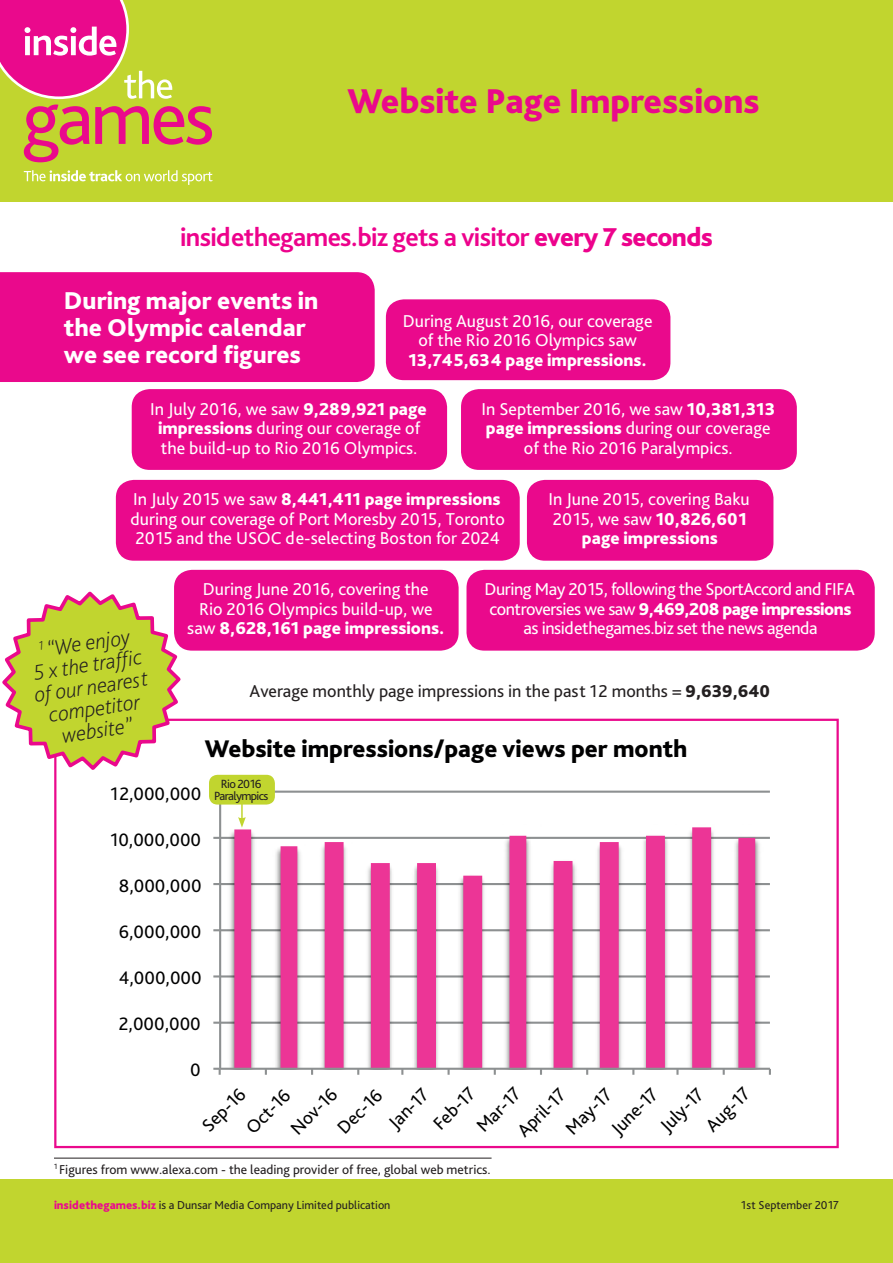
<style>
.page{position:relative;width:893px;height:1263px;background:#fff}
.page>*{position:absolute;margin:0;border:0;box-sizing:border-box;transform-origin:0 0}
.t1{font:800 36px "Bliss Pro";color:#ea098c}
.t2{font:700 27px "Bliss Pro";letter-spacing:-.025em;color:#ed028c}
.t3{font:800 25.5px/27px "Bliss Pro";color:#fff}
.t4{font:800 25.2px "Bliss Pro";color:#000001}
.t5{font:italic 200 22.05px/22px "Bliss Pro";color:#231f20;text-align:center}
.t6{font:18.9px "Bliss Pro";color:#000001}
.t7{font:18px/19.5px "Bliss Pro";color:#fff;text-align:center}
.t8{font:18px/19.5px "Bliss Pro";letter-spacing:-.025em;color:#fff;text-align:center}
.t9{font:18px "Bliss Pro";color:#231f20}
.t10{font:800 18px "Bliss Pro";color:#fff}
.t11{font:13.5px "Bliss Pro";color:#231f20}
.t12{font:12.45px/11.2px "Bliss Pro";letter-spacing:-.05em;color:#231f20;text-align:center}
.t13{font:12px "Bliss Pro";color:#231f20}
.s1{font-weight:800}
.s2{font-weight:800;color:#ea098c}
</style>
<div class="page">
<div style="left:0;top:1179px;width:893px;height:84px;background:#c1d52f"></div>
<div style="left:0;top:0;width:893px;height:201px;background:#c1d52f"></div>
<svg style="left:24px;top:170px;width:189px;height:15px"></svg>
<svg style="left:24px;top:105px;width:188px;height:57px"></svg>
<svg style="left:0;top:0;width:172px;height:99px"></svg>
<hr style="left:220px;top:1022px;width:550px;height:2px;background:#8d9091">
<hr style="left:220px;top:975px;width:550px;height:2px;background:#8d9091">
<hr style="left:220px;top:929px;width:550px;height:2px;background:#8d9091">
<hr style="left:220px;top:883px;width:550px;height:2px;background:#8d9091">
<hr style="left:220px;top:837px;width:550px;height:2px;background:#8d9091">
<hr style="left:220px;top:791px;width:550px;height:2px;background:#8d9091">
<img style="left:226px;top:831px;width:538px;height:237px">
<svg style="left:234px;top:827px;width:521px;height:241px"></svg>
<hr style="left:219px;top:792px;width:2px;height:277px;background:#8d9091">
<svg style="left:213px;top:1022px;width:6px;height:2px"></svg>
<svg style="left:213px;top:975px;width:6px;height:2px"></svg>
<svg style="left:213px;top:929px;width:6px;height:2px"></svg>
<svg style="left:213px;top:883px;width:6px;height:2px"></svg>
<svg style="left:213px;top:837px;width:6px;height:2px"></svg>
<hr style="left:220px;top:1068px;width:550px;height:2px;background:#8d9091">
<svg style="left:213px;top:1068px;width:8px;height:7px"></svg>
<svg style="left:676px;top:1070px;width:3px;height:5px"></svg>
<hr style="left:241px;top:789px;width:2px;height:30px;background:#c1d52f">
<svg style="left:238px;top:817px;width:8px;height:11px"></svg>
<div style="left:209px;top:775px;width:66px;height:29px;background:#c1d52f;border-radius:9px"></div>
<div style="left:527px;top:480px;width:246px;height:81px;background:#ea098c;border-radius:18px"></div>
<div style="left:386px;top:299px;width:284px;height:81px;background:#ea098c;border-radius:18px"></div>
<div style="left:174px;top:570px;width:285px;height:81px;background:#ea098c;border-radius:18px"></div>
<div style="left:132px;top:389px;width:315px;height:81px;background:#ea098c;border-radius:18px"></div>
<div style="left:466px;top:570px;width:409px;height:81px;background:#ea098c;border-radius:18px"></div>
<div style="left:461px;top:389px;width:336px;height:81px;background:#ea098c;border-radius:18px"></div>
<hr style="left:54px;top:1158px;width:438px;height:1px;background:#231f20">
<div style="left:116px;top:480px;width:404px;height:81px;background:#ea098c;border-radius:18px"></div>
<svg style="left:2px;top:588px;width:182px;height:185px"></svg>
<div style="left:0;top:272px;width:375px;height:110px;background:#ea098c"></div>
<h1 class="t1" style="left:347px;top:79px;width:414px">Website Page Impressions</h1>
<h2 class="t2" style="left:180px;top:220px;width:534px">insidethegames.biz gets a visitor <span class="s1">every 7 seconds</span></h2>
<h3 class="t3" style="left:64px;top:286px;width:256px">During major events in the Olympic calendar we see record figures</h3>
<p class="t7" style="left:403px;top:310px;width:251px">During August 2016, our coverage of the Rio 2016 Olympics saw</p>
<p class="t10" style="left:408px;top:348px;width:240px">13,745,634 page impressions.</p>
<p class="t7" style="left:150px;top:398px;width:278px">In July 2016, we saw <span class="s1">9,289,921 page impressions</span> during our coverage of the build-up to Rio 2016 Olympics.</p>
<p class="t7" style="left:481px;top:398px;width:295px">In September 2016, we saw <span class="s1">10,381,313 page impressions</span> during our coverage of the Rio 2016 Paralympics.</p>
<p class="t7" style="left:130px;top:489px;width:376px;text-align:left">In July 2015 we saw <span class="s1">8,441,411 page impressions </span>during our coverage of Port Moresby 2015, Toronto<br>2015 and the USOC de-selecting Boston for 2024</p>
<p class="t7" style="left:548px;top:489px;width:203px">In June 2015, covering Baku<br>2015, we saw <span class="s1">10,826,601 page impressions</span></p>
<p class="t7" style="left:187px;top:579px;width:259px">During June 2016, covering the<br>Rio 2016 Olympics build-up, we saw <span class="s1">8,628,161 page impressions.</span></p>
<p class="t8" style="left:484px;top:579px;width:372px">During May 2015, following the SportAccord and FIFA controversies we saw <span class="s1">9,469,208 page impressions </span>as insidethegames.biz set the news agenda</p>
<p class="t5" style="left:27px;top:639px;width:116px;rotate:-8deg"><sup>1</sup> “We enjoy<br>5 x the traffi c of our nearest competitor website”</p>
<p class="t9" style="left:250px;top:680px;width:522px">Average monthly page impressions in the past 12 months = <span class="s1">9,639,640</span></p>
<h3 class="t4" style="left:205px;top:733px;width:484px">Website impressions/page views per month</h3>
<p class="t12" style="left:214px;top:778px;width:56px">Rio 2016<br>Paralympics</p>
<p class="t6" style="left:110px;top:782px;width:92px">12,000,000</p>
<p class="t6" style="left:110px;top:828px;width:92px">10,000,000</p>
<p class="t6" style="left:119px;top:874px;width:84px">8,000,000</p>
<p class="t6" style="left:119px;top:920px;width:84px">6,000,000</p>
<p class="t6" style="left:119px;top:966px;width:84px">4,000,000</p>
<p class="t6" style="left:119px;top:1012px;width:83px">2,000,000</p>
<p class="t6" style="left:190px;top:1058px;width:12px">0</p>
<p class="t6" style="left:197px;top:1120px;width:55px;rotate:-45deg">Sep-16</p>
<p class="t6" style="left:241px;top:1122px;width:56px;rotate:-45deg">Oct-16</p>
<p class="t6" style="left:285px;top:1123px;width:59px;rotate:-45deg">Nov-16</p>
<p class="t6" style="left:332px;top:1122px;width:56px;rotate:-45deg">Dec-16</p>
<p class="t6" style="left:383px;top:1117px;width:50px;rotate:-45deg">Jan-17</p>
<p class="t6" style="left:428px;top:1118px;width:53px;rotate:-45deg">Feb-17</p>
<p class="t6" style="left:471px;top:1120px;width:56px;rotate:-45deg">Mar-17</p>
<p class="t6" style="left:606px;top:1123px;width:59px;rotate:-45deg">June-17</p>
<p class="t6" style="left:655px;top:1120px;width:54px;rotate:-45deg">July-17</p>
<p class="t6" style="left:700px;top:1120px;width:55px;rotate:-45deg">Aug-17</p>
<p class="t6" style="left:512px;top:1126px;width:62px;rotate:-45deg">April-17</p>
<p class="t6" style="left:560px;top:1123px;width:58px;rotate:-45deg">May-17</p>
<p class="t11" style="left:54px;top:1161px;width:438px"><sup>1</sup> Figures from www.alexa.com - the leading provider of free, global web metrics.</p>
<p class="t13" style="left:54px;top:1197px;width:338px"><span class="s2">insidethegames.biz</span> is a Dunsar Media Company Limited publication</p>
<p class="t13" style="left:741px;top:1197px;width:99px">1st September 2017</p>
</div>
